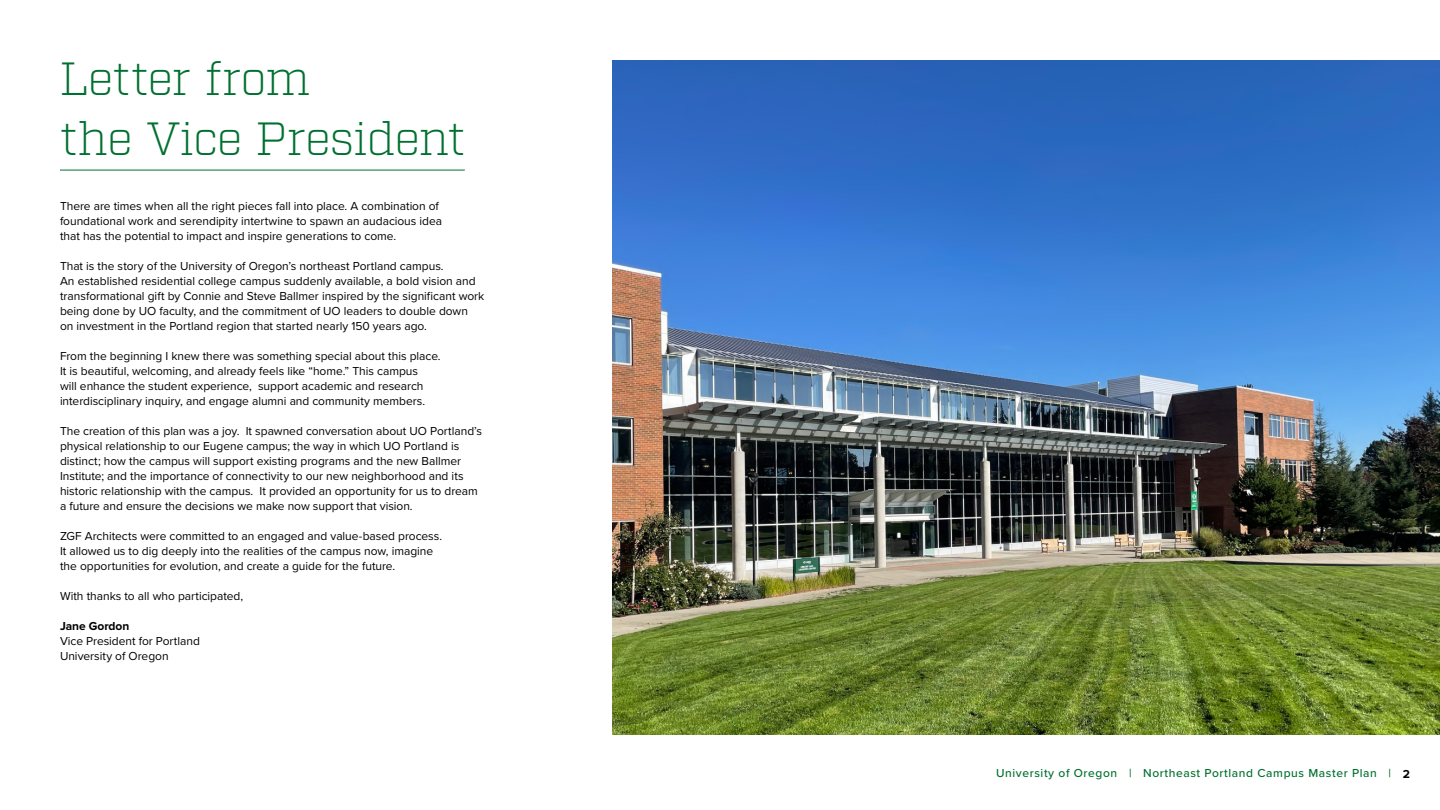
<style>
.page{position:relative;width:1440px;height:810px;background:#fff}
.page>*{position:absolute;margin:0;border:0;box-sizing:border-box;transform-origin:0 0}
.t1{font:300 46.5px/60px "Factoria";color:#007030}
.t2{font:12px/15px "Proxima Nova";letter-spacing:-.005em;color:#000}
.t3{font:500 12px "Proxima Nova";letter-spacing:.05em;color:#007030}
.t4{font:700 12px "Proxima Nova";letter-spacing:-.005em;color:#000}
.s1{font-weight:700;color:#000}
</style>
<div class="page">
<hr style="left:60px;top:170px;width:405px;height:1px;background:#007030">
<img style="left:612px;top:60px;width:828px;height:675px">
<h1 class="t1" style="left:60px;top:49px;width:407px">Letter from<br>the Vice President</h1>
<p class="t2" style="left:60px;top:198px;width:384px">There are times when all the right pieces fall into place. A combination of foundational work and serendipity intertwine to spawn an audacious idea that has the potential to impact and inspire generations to come.</p>
<p class="t2" style="left:60px;top:258px;width:426px">That is the story of the University of Oregon’s northeast Portland campus.<br>An established residential college campus suddenly available, a bold vision and transformational gift by Connie and Steve Ballmer inspired by the significant work being done by UO faculty, and the commitment of UO leaders to double down on investment in the Portland region that started nearly 150 years ago.</p>
<p class="t2" style="left:60px;top:348px;width:382px">From the beginning I knew there was something special about this place.<br>It is beautiful, welcoming, and already feels like “home.” This campus<br>will enhance the student experience, support academic and research interdisciplinary inquiry, and engage alumni and community members.</p>
<p class="t2" style="left:60px;top:423px;width:424px">The creation of this plan was a joy. It spawned conversation about UO Portland’s physical relationship to our Eugene campus; the way in which UO Portland is distinct; how the campus will support existing programs and the new Ballmer Institute; and the importance of connectivity to our new neighborhood and its historic relationship with the campus. It provided an opportunity for us to dream a future and ensure the decisions we make now support that vision.</p>
<p class="t2" style="left:60px;top:528px;width:384px">ZGF Architects were committed to an engaged and value-based process.<br>It allowed us to dig deeply into the realities of the campus now, imagine the opportunities for evolution, and create a guide for the future.</p>
<p class="t2" style="left:60px;top:588px;width:185px">With thanks to all who participated,</p>
<p class="t4" style="left:60px;top:618px;width:71px">Jane Gordon</p>
<p class="t2" style="left:60px;top:633px;width:141px">Vice President for Portland<br>University of Oregon</p>
<p class="t3" style="left:996px;top:764px;width:415px">University of Oregon | Northeast Portland Campus Master Plan | <span class="s1">2</span></p>
</div>
